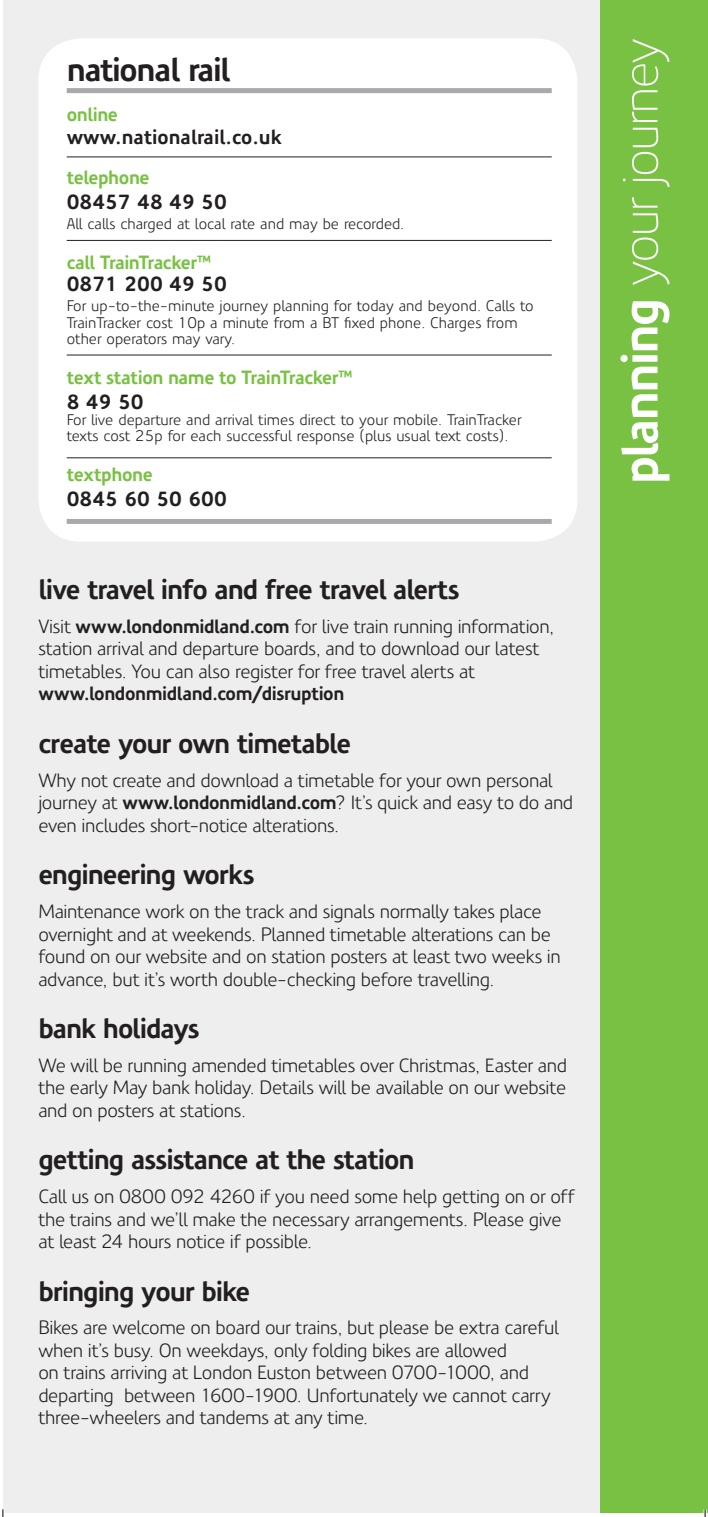
<style>
.page{position:relative;width:708px;height:1517px;background:#fff}
.page>*{position:absolute;margin:0;border:0;box-sizing:border-box;transform-origin:0 0}
.t1{font:300 50px "LM Precious Sans";letter-spacing:-.04em;color:#fff}
.t2{font:700 32.5px "LM Precious Sans";letter-spacing:-.04em;color:#231f20}
.Main_Body_Text{font:700 27.5px "LM Precious Sans";letter-spacing:-.04em;color:#231f20}
.t3{font:700 20px "LM Precious Sans";color:#231f20}
.Main_Body_Text-2{font:18.75px/22.5px "LM Precious Sans";letter-spacing:-.02em;color:#231f20}
.t4{font:700 18.75px "LM Precious Sans";letter-spacing:-.025em;color:#79c142}
.Main_Body_Text-3{font:700 18.75px "LM Precious Sans";letter-spacing:-.025em;color:#231f20}
.t5{font:15px "LM Precious Sans";color:#231f20}
.s1{font-weight:700}
</style>
<div class="page">
<div style="left:3px;top:0;width:704px;height:1512px;background:#eeeeef"></div>
<div style="left:600px;top:0;width:107px;height:1512px;background:#79c142"></div>
<div style="left:38px;top:38px;width:539px;height:503px;background:#fff;border-radius:43px"></div>
<div style="left:67px;top:88px;width:484px;height:5px;background:#a8a9ad"></div>
<hr style="left:67px;top:156px;width:484px;height:1px;background:#231f20">
<hr style="left:67px;top:240px;width:484px;height:1px;background:#231f20">
<hr style="left:67px;top:354px;width:484px;height:1px;background:#231f20">
<hr style="left:67px;top:457px;width:484px;height:1px;background:#231f20">
<div style="left:67px;top:519px;width:484px;height:5px;background:#a8a9ad"></div>
<svg style="left:2px;top:1509px;width:2px;height:8px"></svg>
<svg style="left:703px;top:1509px;width:5px;height:8px"></svg>
<p class="t2" style="left:67px;top:49px;width:165px">national rail</p>
<p class="t4" style="left:67px;top:103px;width:53px">online</p>
<p class="t3" style="left:67px;top:124px;width:216px">www.nationalrail.co.uk</p>
<p class="t4" style="left:67px;top:165px;width:84px">telephone</p>
<p class="t3" style="left:67px;top:189px;width:162px">08457 48 49 50</p>
<p class="t5" style="left:67px;top:214px;width:339px">All calls charged at local rate and may be recorded.</p>
<p class="t4" style="left:67px;top:250px;width:147px">call TrainTracker™</p>
<p class="t3" style="left:67px;top:271px;width:162px">0871 200 49 50</p>
<p class="t5" style="left:67px;top:296px;width:468px">For up-to-the-minute journey planning for today and beyond. Calls to</p>
<p class="t5" style="left:67px;top:313px;width:452px">TrainTracker cost 10p a minute from a BT fixed phone. Charges from</p>
<p class="t5" style="left:67px;top:329px;width:170px">other operators may vary.</p>
<p class="t4" style="left:67px;top:365px;width:288px">text station name to TrainTracker™</p>
<p class="t3" style="left:67px;top:389px;width:78px">8 49 50</p>
<p class="t5" style="left:67px;top:410px;width:456px">For live departure and arrival times direct to your mobile. TrainTracker</p>
<p class="t5" style="left:67px;top:426px;width:443px">texts cost 25p for each successful response (plus usual text costs).</p>
<p class="t4" style="left:67px;top:463px;width:88px">textphone</p>
<p class="t3" style="left:67px;top:486px;width:162px">0845 60 50 600</p>
<p class="Main_Body_Text" style="left:38px;top:572px;width:423px">live travel info and free travel alerts</p>
<p class="Main_Body_Text-2" style="left:38px;top:615px;width:517px">Visit <span class="s1">www.londonmidland.com</span> for live train running information, station arrival and departure boards, and to download our latest timetables. You can also register for free travel alerts at</p>
<p class="Main_Body_Text-3" style="left:38px;top:682px;width:307px">www.londonmidland.com/disruption</p>
<p class="Main_Body_Text" style="left:38px;top:725px;width:314px">create your own timetable</p>
<p class="Main_Body_Text-2" style="left:38px;top:769px;width:536px">Why not create and download a timetable for your own personal journey at <span class="s1">www.londonmidland.com</span>? It’s quick and easy to do and even includes short-notice alterations.</p>
<p class="Main_Body_Text" style="left:38px;top:857px;width:218px">engineering works</p>
<p class="Main_Body_Text-2" style="left:38px;top:900px;width:524px">Maintenance work on the track and signals normally takes place overnight and at weekends. Planned timetable alterations can be found on our website and on station posters at least two weeks in advance, but it’s worth double-checking before travelling.</p>
<p class="Main_Body_Text" style="left:38px;top:1010px;width:163px">bank holidays</p>
<p class="Main_Body_Text-2" style="left:38px;top:1054px;width:530px;text-align:justify">We will be running amended timetables over Christmas, Easter and the early May bank holiday. Details will be available on our website and on posters at stations.</p>
<p class="Main_Body_Text" style="left:38px;top:1142px;width:378px">getting assistance at the station</p>
<p class="Main_Body_Text-2" style="left:38px;top:1185px;width:538px">Call us on 0800 092 4260 if you need some help getting on or off the trains and we’ll make the necessary arrangements. Please give at least 24 hours notice if possible.</p>
<p class="Main_Body_Text" style="left:38px;top:1273px;width:213px">bringing your bike</p>
<p class="Main_Body_Text-2" style="left:38px;top:1316px;width:522px">Bikes are welcome on board our trains, but please be extra careful when it’s busy. On weekdays, only folding bikes are allowed<br>on trains arriving at London Euston between 0700-1000, and departing between 1600-1900. Unfortunately we cannot carry three-wheelers and tandems at any time.</p>
<p class="t1" style="left:607px;top:484px;width:447px;rotate:-90deg"><span class="s1">planning</span> your journey</p>
</div>
